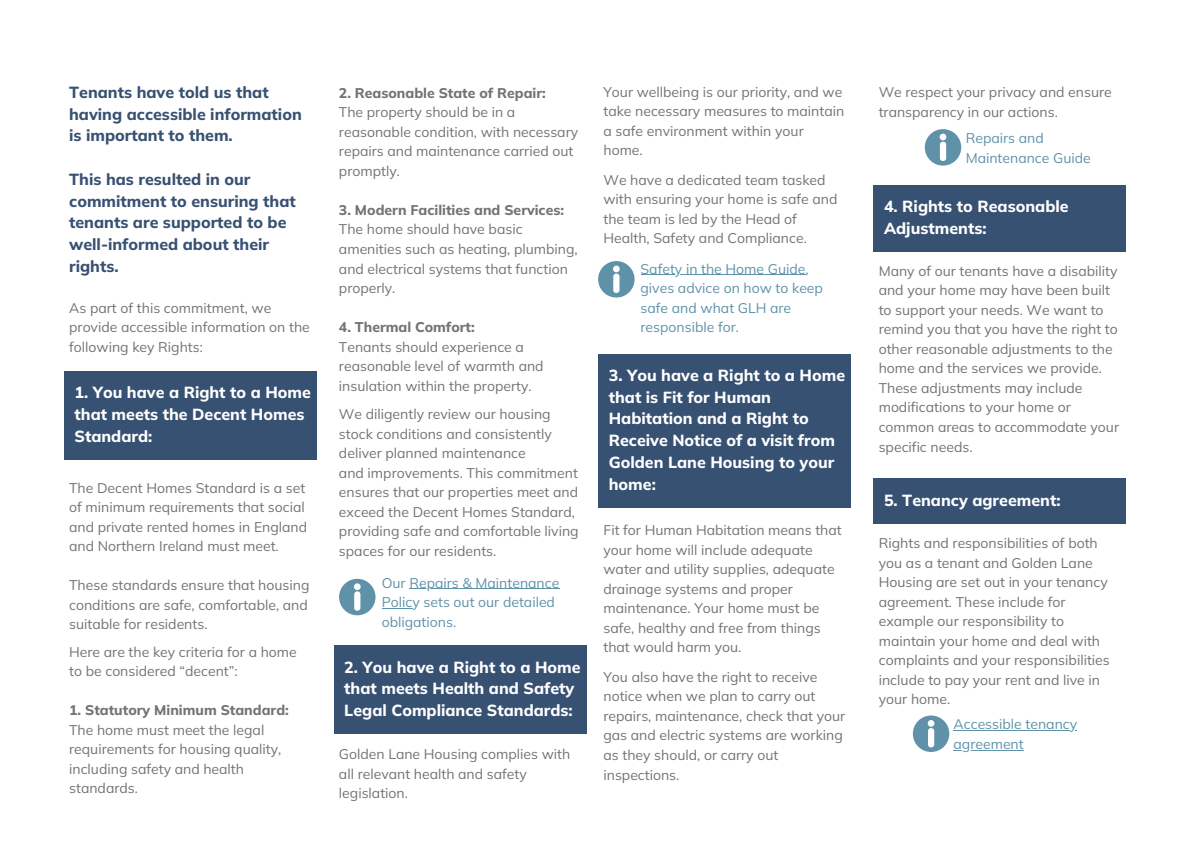
<style>
.page{position:relative;width:1191px;height:843px;background:#fff}
.page>*{position:absolute;margin:0;border:0;box-sizing:border-box;transform-origin:0 0}
.t1{font:800 16px/21.8px "Mulish";color:#fff}
.t2{font:800 16px/21.8px "Mulish";color:#375173}
.t3{font:14px/19.5px "Mulish";color:#737373}
.t4{font:14px/19.5px "Mulish";color:#5f92a9}
.t5{font:800 14px "Mulish";color:#737373}
</style>
<div class="page">
<div style="left:64px;top:371px;width:252px;height:88px;background:#375173"></div>
<div style="left:333px;top:645px;width:253px;height:88px;background:#375173"></div>
<div style="left:598px;top:353px;width:252px;height:154px;background:#375173"></div>
<svg style="left:598px;top:261px;width:36px;height:36px"></svg>
<svg style="left:924px;top:129px;width:37px;height:36px"></svg>
<svg style="left:339px;top:578px;width:36px;height:37px"></svg>
<div style="left:873px;top:185px;width:252px;height:67px;background:#375173"></div>
<hr style="left:409px;top:588px;width:150px;height:1px;background:#5f92a9">
<hr style="left:382px;top:608px;width:30px;height:1px;background:#5f92a9">
<hr style="left:640px;top:274px;width:165px;height:1px;background:#5f92a9">
<div style="left:873px;top:479px;width:252px;height:44px;background:#375173"></div>
<svg style="left:912px;top:715px;width:37px;height:36px"></svg>
<hr style="left:953px;top:729px;width:124px;height:1px;background:#5f92a9">
<hr style="left:953px;top:749px;width:70px;height:1px;background:#5f92a9">
<h1 class="t2" style="left:69px;top:81px;width:234px">Tenants have told us that having accessible information is important to them.</h1>
<h1 class="t2" style="left:69px;top:168px;width:228px">This has resulted in our commitment to ensuring that tenants are supported to be well-informed about their rights.</h1>
<p class="t3" style="left:69px;top:297px;width:242px">As part of this commitment, we provide accessible information on the following key Rights:</p>
<h1 class="t1" style="left:74px;top:381px;width:238px">1. You have a Right to a Home that meets the Decent Homes<br>Standard:</h1>
<p class="t3" style="left:69px;top:477px;width:239px">The Decent Homes Standard is a set of minimum requirements that social and private rented homes in England and Northern Ireland must meet.</p>
<p class="t3" style="left:69px;top:575px;width:242px;text-align:justify">These standards ensure that housing conditions are safe, comfortable, and suitable for residents.</p>
<h1 class="t3" style="left:69px;top:641px;width:229px">Here are the key criteria for a home to be considered “decent”:</h1>
<p class="t5" style="left:69px;top:700px;width:221px">1. Statutory Minimum Standard:</p>
<p class="t3" style="left:69px;top:719px;width:214px">The home must meet the legal requirements for housing quality, including safety and health standards.</p>
<p class="t5" style="left:339px;top:84px;width:208px">2. Reasonable State of Repair:</p>
<p class="t3" style="left:339px;top:102px;width:241px">The property should be in a reasonable condition, with necessary repairs and maintenance carried out promptly.</p>
<p class="t5" style="left:339px;top:201px;width:227px">3. Modern Facilities and Services:</p>
<p class="t3" style="left:339px;top:219px;width:240px">The home should have basic amenities such as heating, plumbing, and electrical systems that function properly.</p>
<p class="t5" style="left:339px;top:318px;width:137px">4. Thermal Comfort:</p>
<p class="t3" style="left:339px;top:336px;width:206px">Tenants should experience a reasonable level of warmth and insulation within the property.</p>
<p class="t3" style="left:339px;top:404px;width:214px;text-align:justify">We diligently review our housing stock conditions and consistently deliver planned maintenance</p>
<p class="t3" style="left:339px;top:462px;width:241px">and improvements. This commitment ensures that our properties meet and exceed the Decent Homes Standard, providing safe and comfortable living spaces for our residents.</p>
<p class="t4" style="left:382px;top:572px;width:179px">Our Repairs &amp; Maintenance</p>
<h1 class="t4" style="left:382px;top:592px;width:175px">Policy sets out our detailed obligations.</h1>
<p class="t1" style="left:344px;top:655px;width:238px">2. You have a Right to a Home that meets Health and Safety<br>Legal Compliance Standards:</p>
<p class="t3" style="left:339px;top:743px;width:233px">Golden Lane Housing complies with all relevant health and safety legislation.</p>
<p class="t3" style="left:603px;top:82px;width:242px">Your wellbeing is our priority, and we take necessary measures to maintain a safe environment within your home.</p>
<p class="t3" style="left:603px;top:170px;width:235px">We have a dedicated team tasked with ensuring your home is safe and the team is led by the Head of<br>Health, Safety and Compliance.</p>
<p class="t4" style="left:640px;top:258px;width:184px">Safety in the Home Guide, gives advice on how to keep safe and what GLH are responsible for.</p>
<p class="t1" style="left:608px;top:364px;width:238px">3. You have a Right to a Home that is Fit for Human<br>Habitation and a Right to<br>Receive Notice of a visit from<br>Golden Lane Housing to your home:</p>
<p class="t3" style="left:603px;top:520px;width:240px">Fit for Human Habitation means that your home will include adequate water and utility supplies, adequate drainage systems and proper maintenance. Your home must be safe, healthy and free from things that would harm you.</p>
<p class="t3" style="left:603px;top:666px;width:243px">You also have the right to receive notice when we plan to carry out repairs, maintenance, check that your gas and electric systems are working as they should, or carry out inspections.</p>
<p class="t3" style="left:878px;top:82px;width:234px">We respect your privacy and ensure transparency in our actions.</p>
<p class="t4" style="left:965px;top:128px;width:127px">Repairs and<br>Maintenance Guide</p>
<p class="t1" style="left:883px;top:195px;width:186px">4. Rights to Reasonable<br>Adjustments:</p>
<p class="t3" style="left:878px;top:261px;width:242px">Many of our tenants have a disability and your home may have been built to support your needs. We want to remind you that you have the right to other reasonable adjustments to the home and the services we provide.<br>These adjustments may include modifications to your home or common areas to accommodate your specific needs.</p>
<h1 class="t1" style="left:883px;top:489px;width:178px">5. Tenancy agreement:</h1>
<p class="t3" style="left:878px;top:533px;width:232px">Rights and responsibilities of both you as a tenant and Golden Lane<br>Housing are set out in your tenancy agreement. These include for example our responsibility to maintain your home and deal with complaints and your responsibilities include to pay your rent and live in your home.</p>
<h1 class="t4" style="left:953px;top:714px;width:125px">Accessible tenancy</h1>
<p class="t4" style="left:953px;top:733px;width:72px">agreement</p>
</div>
